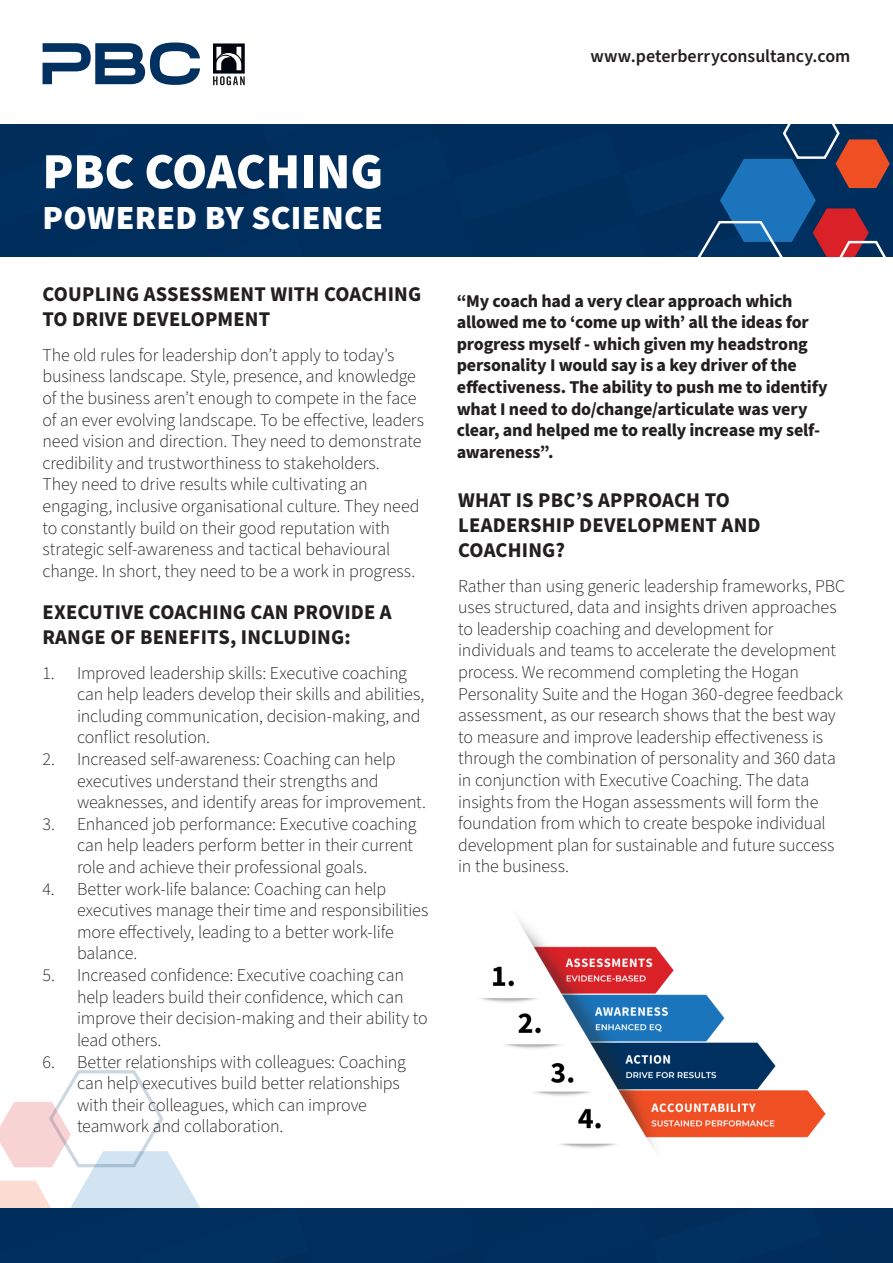
<style>
.page{position:relative;width:893px;height:1263px;background:#fff}
.page>*{position:absolute;margin:0;border:0;box-sizing:border-box;transform-origin:0 0}
.t1{font:900 50.7px "Source Sans Pro";color:#fff}
.t2{font:900 33.9px "Source Sans Pro";letter-spacing:.01em;color:#fff}
.t3{font:700 21px/25.2px "Source Sans Pro";letter-spacing:.01em;color:#231f20}
.t4{font:300 18px/21.6px "Source Sans Pro";letter-spacing:-.01em;color:#231f20}
.t5{font:700 18px/21.6px "Source Sans Pro";letter-spacing:-.01em;color:#231f20}
.t6{font:600 18px "Source Sans Pro";color:#231f20}
</style>
<div class="page">
<img style="left:479px;top:920px;width:297px;height:148px">
<svg style="left:213px;top:43px;width:32px;height:42px"></svg>
<svg style="left:43px;top:43px;width:157px;height:42px"></svg>
<svg style="left:0;top:1068px;width:893px;height:141px"></svg>
<div style="left:0;top:1209px;width:893px;height:54px;background:#002f5d"></div>
<svg style="left:0;top:124px;width:893px;height:134px;background:#0c3562"></svg>
<p class="t6" style="left:590px;top:44px;width:262px">www.peterberryconsultancy.com</p>
<p class="t1" style="left:43px;top:136px;width:342px">PBC COACHING</p>
<p class="t2" style="left:43px;top:194px;width:342px">POWERED BY SCIENCE</p>
<p class="t3" style="left:43px;top:282px;width:380px">COUPLING ASSESSMENT WITH COACHING<br>TO DRIVE DEVELOPMENT</p>
<p class="t4" style="left:43px;top:345px;width:383px">The old rules for leadership don’t apply to today’s business landscape. Style, presence, and knowledge of the business aren’t enough to compete in the face of an ever evolving landscape. To be effective, leaders need vision and direction. They need to demonstrate credibility and trustworthiness to stakeholders.<br>They need to drive results while cultivating an engaging, inclusive organisational culture. They need to constantly build on their good reputation with strategic self-awareness and tactical behavioural change. In short, they need to be a work in progress.</p>
<p class="t3" style="left:43px;top:600px;width:351px">EXECUTIVE COACHING CAN PROVIDE A<br>RANGE OF BENEFITS, INCLUDING:</p>
<p class="t4" style="left:77px;top:662px;width:349px;text-indent:-34px">1. Improved leadership skills: Executive coaching can help leaders develop their skills and abilities, including communication, decision-making, and conflict resolution.</p>
<p class="t4" style="left:77px;top:749px;width:350px;text-indent:-34px">2. Increased self-awareness: Coaching can help executives understand their strengths and weaknesses, and identify areas for improvement.</p>
<p class="t4" style="left:77px;top:814px;width:341px;text-indent:-34px">3. Enhanced job performance: Executive coaching can help leaders perform better in their current role and achieve their professional goals.</p>
<p class="t4" style="left:77px;top:878px;width:353px;text-indent:-34px">4. Better work-life balance: Coaching can help executives manage their time and responsibilities more effectively, leading to a better work-life balance.</p>
<p class="t4" style="left:77px;top:965px;width:352px;text-indent:-34px">5. Increased confidence: Executive coaching can help leaders build their confidence, which can improve their decision-making and their ability to lead others.</p>
<p class="t4" style="left:77px;top:1051px;width:330px;text-indent:-34px">6. Better relationships with colleagues: Coaching can help executives build better relationships with their colleagues, which can improve teamwork and collaboration.</p>
<p class="t5" style="left:457px;top:290px;width:372px">“My coach had a very clear approach which allowed me to ‘come up with’ all the ideas for progress myself - which given my headstrong personality I would say is a key driver of the effectiveness. The ability to push me to identify what I need to do/change/articulate was very clear, and helped me to really increase my self&shy;awareness”.</p>
<p class="t3" style="left:458px;top:488px;width:304px">WHAT IS PBC’S APPROACH TO<br>LEADERSHIP DEVELOPMENT AND<br>COACHING?</p>
<p class="t4" style="left:458px;top:575px;width:389px">Rather than using generic leadership frameworks, PBC uses structured, data and insights driven approaches to leadership coaching and development for individuals and teams to accelerate the development process. We recommend completing the Hogan Personality Suite and the Hogan 360-degree feedback assessment, as our research shows that the best way to measure and improve leadership effectiveness is through the combination of personality and 360 data in conjunction with Executive Coaching. The data insights from the Hogan assessments will form the foundation from which to create bespoke individual development plan for sustainable and future success in the business.</p>
</div>
